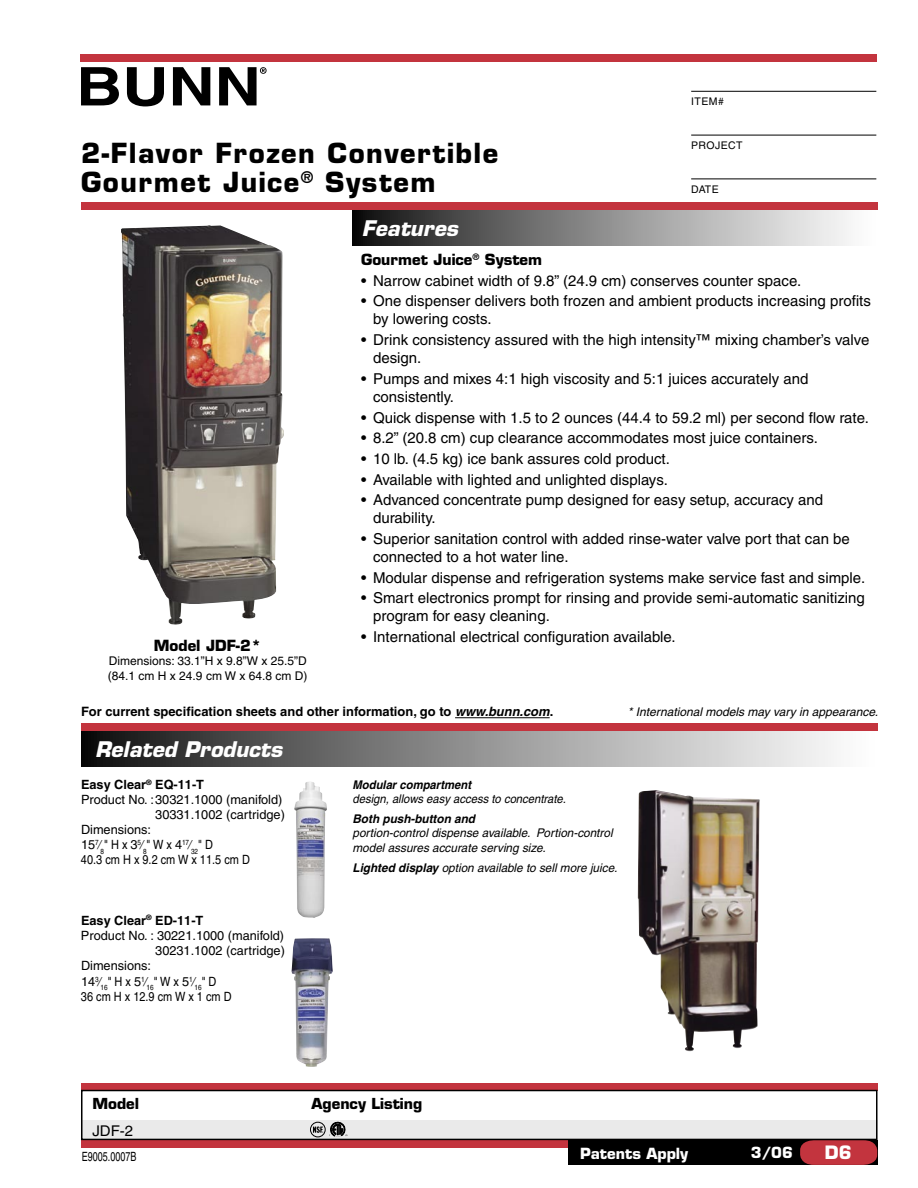
<style>
.page{position:relative;width:918px;height:1188px;background:#fff}
.page>*{position:absolute;margin:0;border:0;box-sizing:border-box;transform-origin:0 0}
.t1{font:700 27px/28.5px "Eurostile";letter-spacing:.055em;color:#000}
.t2{font:italic 700 21px "Eurostile";color:#fff}
.t3{font:700 18px "Eurostile";color:#fff}
.t4{font:15px/18px "Helvetica";color:#000}
.t5{font:700 15px "Eurostile";color:#000}
.t6{font:700 15px "Eurostile";color:#fff}
.t7{font:700 14.85px "Eurostile";color:#000}
.t8{font:14.85px "Helvetica";color:#000}
.t9{font:700 12.9px "Helvetica";color:#000}
.t10{font:12.75px "Helvetica";color:#000}
.t11{font:12.75px "Helvetica";color:#000;scale:.86 1}
.t12{font:700 12.75px "Helvetica";color:#000}
.t13{font:condensed 12.75px "Helvetica";color:#000;scale:.86 1}
.t14{font:italic 12px/14.4px "Helvetica";color:#000}
.t15{font:12px/14.4px "Helvetica";color:#000}
.t16{font:italic 12px "Helvetica";color:#000;scale:.94 1}
.t17{font:italic 700 12px "Helvetica";color:#000;scale:.94 1}
.t18{font:italic 700 12px "Helvetica";color:#000}
.t19{font:10.5px "Helvetica";letter-spacing:.04em;color:#000}
.s1{font-style:italic}
.s2{font-weight:700}
</style>
<div class="page">
<div style="left:81px;top:1140px;width:487px;height:8px;background:#c3343e"></div>
<div style="left:568px;top:1140px;width:310px;height:25px;background:#000"></div>
<div style="left:353px;top:210px;width:525px;height:35px;background:linear-gradient(to right,#181818,#fff)"></div>
<div style="left:81px;top:731px;width:797px;height:36px;background:linear-gradient(to right,#171717,#fff)"></div>
<div style="left:81px;top:203px;width:797px;height:7px;background:#c3343e"></div>
<svg style="left:81px;top:67px;width:38px;height:38px"></svg>
<svg style="left:127px;top:67px;width:37px;height:39px"></svg>
<svg style="left:173px;top:67px;width:37px;height:38px"></svg>
<svg style="left:219px;top:67px;width:48px;height:38px"></svg>
<div style="left:80px;top:54px;width:796px;height:8px;background:#c3343e"></div>
<hr style="left:691px;top:91px;width:185px;height:1px;background:#000">
<hr style="left:691px;top:135px;width:185px;height:1px;background:#000">
<hr style="left:691px;top:179px;width:185px;height:1px;background:#000">
<div style="left:81px;top:724px;width:797px;height:7px;background:#c3343e"></div>
<hr style="left:455px;top:717px;width:95px;height:1px;background:#000">
<svg style="left:800px;top:1140px;width:77px;height:25px;background:#b43039"></svg>
<div style="left:81px;top:1120px;width:796px;height:20px;background:#eaeaea"></div>
<svg style="left:81px;top:1083px;width:797px;height:8px;background:#bc323b"></svg>
<div style="left:81px;top:1090px;width:796px;height:50px;border:1px solid #000"></div>
<svg style="left:329px;top:1121px;width:19px;height:16px"></svg>
<div style="left:310px;top:1122px;width:15px;height:15px;border:1px solid #000;border-radius:50%"></div>
<svg style="left:313px;top:1127px;width:10px;height:6px"></svg>
<img style="left:121px;top:225px;width:163px;height:400px">
<img style="left:638px;top:790px;width:122px;height:262px">
<img style="left:294px;top:782px;width:33px;height:136px">
<img style="left:291px;top:938px;width:42px;height:129px">
<h1 class="t1" style="left:81px;top:139px;width:419px">2-Flavor Frozen Convertible<br>Gourmet Juice<sup>®</sup> System</h1>
<h2 class="t2" style="left:362px;top:215px;width:98px">Features</h2>
<p class="t19" style="left:691px;top:95px;width:34px">ITEM#</p>
<p class="t19" style="left:691px;top:139px;width:53px">PROJECT</p>
<p class="t19" style="left:691px;top:183px;width:29px">DATE</p>
<p class="t5" style="left:154px;top:636px;width:109px">Model JDF-2*</p>
<p class="t15" style="left:108px;top:654px;width:201px">Dimensions: 33.1”H x 9.8”W x 25.5”D (84.1 cm H x 24.9 cm W x 64.8 cm D)</p>
<p class="t5" style="left:361px;top:250px;width:183px">Gourmet Juice<sup>®</sup> System</p>
<p class="t4" style="left:361px;top:271px;width:442px">• Narrow cabinet width of 9.8” (24.9 cm) conserves counter space.</p>
<p class="t4" style="left:373px;top:292px;width:499px;text-indent:-12px">• One dispenser delivers both frozen and ambient products increasing profits by lowering costs.</p>
<p class="t4" style="left:373px;top:331px;width:498px;text-indent:-12px">• Drink consistency assured with the high intensity™ mixing chamber’s valve design.</p>
<p class="t4" style="left:373px;top:370px;width:437px;text-indent:-12px">• Pumps and mixes 4:1 high viscosity and 5:1 juices accurately and consistently.</p>
<p class="t4" style="left:361px;top:408px;width:510px">• Quick dispense with 1.5 to 2 ounces (44.4 to 59.2 ml) per second flow rate.</p>
<p class="t4" style="left:361px;top:429px;width:459px">• 8.2” (20.8 cm) cup clearance accommodates most juice containers.</p>
<p class="t4" style="left:361px;top:450px;width:310px">• 10 lb. (4.5 kg) ice bank assures cold product.</p>
<p class="t4" style="left:361px;top:470px;width:308px">• Available with lighted and unlighted displays.</p>
<p class="t4" style="left:373px;top:491px;width:452px;text-indent:-12px">• Advanced concentrate pump designed for easy setup, accuracy and durability.</p>
<p class="t4" style="left:373px;top:530px;width:478px;text-indent:-12px">• Superior sanitation control with added rinse-water valve port that can be connected to a hot water line.</p>
<p class="t4" style="left:361px;top:568px;width:506px">• Modular dispense and refrigeration systems make service fast and simple.</p>
<p class="t4" style="left:373px;top:589px;width:493px;text-indent:-12px">• Smart electronics prompt for rinsing and provide semi-automatic sanitizing program for easy cleaning.</p>
<p class="t4" style="left:361px;top:628px;width:316px">• International electrical configuration available.</p>
<p class="t9" style="left:81px;top:704px;width:474px">For current specification sheets and other information, go to <span class="s1">www.bunn.com</span>.</p>
<h2 class="t2" style="left:95px;top:736px;width:189px">Related Products</h2>
<p class="t12" style="left:81px;top:777px;width:125px">Easy Clear<sup>®</sup> EQ-11-T</p>
<p class="t10" style="left:81px;top:792px;width:203px">Product No. : 30321.1000 (manifold)</p>
<p class="t10" style="left:155px;top:807px;width:131px">30331.1002 (cartridge)</p>
<p class="t10" style="left:81px;top:822px;width:72px">Dimensions:</p>
<p class="t10" style="left:81px;top:837px;width:134px">15<sup>7</sup>⁄<sub>8</sub>" H x 3<sup>5</sup>⁄<sub>8</sub>" W x 4<sup>17</sup>⁄<sub>32</sub>" D</p>
<p class="t11" style="left:81px;top:852px;width:198px">40.3 cm H x 9.2 cm W x 11.5 cm D</p>
<p class="t17" style="left:352px;top:777px;width:128px">Modular compartment</p>
<p class="t16" style="left:352px;top:792px;width:228px">design, allows easy access to concentrate.</p>
<p class="t18" style="left:352px;top:811px;width:124px">Both push-button and</p>
<p class="t14" style="left:352px;top:826px;width:262px">portion-control dispense available. Portion-control model assures accurate serving size.</p>
<p class="t14" style="left:352px;top:860px;width:266px"><span class="s2">Lighted display</span> option available to sell more juice.</p>
<p class="t14" style="left:628px;top:704px;width:252px">* International models may vary in appearance.</p>
<p class="t12" style="left:81px;top:912px;width:124px">Easy Clear<sup>®</sup> ED-11-T</p>
<p class="t10" style="left:81px;top:928px;width:205px">Product No. : 30221.1000 (manifold)</p>
<p class="t10" style="left:155px;top:943px;width:131px">30231.1002 (cartridge)</p>
<p class="t10" style="left:81px;top:959px;width:72px">Dimensions:</p>
<p class="t10" style="left:81px;top:974px;width:137px">14<sup>3</sup>⁄<sub>16</sub>" H x 5<sup>1</sup>⁄<sub>16</sub>" W x 5<sup>1</sup>⁄<sub>16</sub>" D</p>
<p class="t11" style="left:81px;top:989px;width:177px">36 cm H x 12.9 cm W x 1 cm D</p>
<p class="t7" style="left:92px;top:1094px;width:48px">Model</p>
<p class="t7" style="left:312px;top:1094px;width:112px">Agency Listing</p>
<p class="t8" style="left:92px;top:1122px;width:42px">JDF-2</p>
<p class="t13" style="left:82px;top:1149px;width:65px">E9005.0007B</p>
<p class="t6" style="left:580px;top:1144px;width:110px">Patents Apply</p>
<p class="t6" style="left:751px;top:1143px;width:43px">3/06</p>
<p class="t3" style="left:825px;top:1142px;width:28px">D6</p>
</div>
